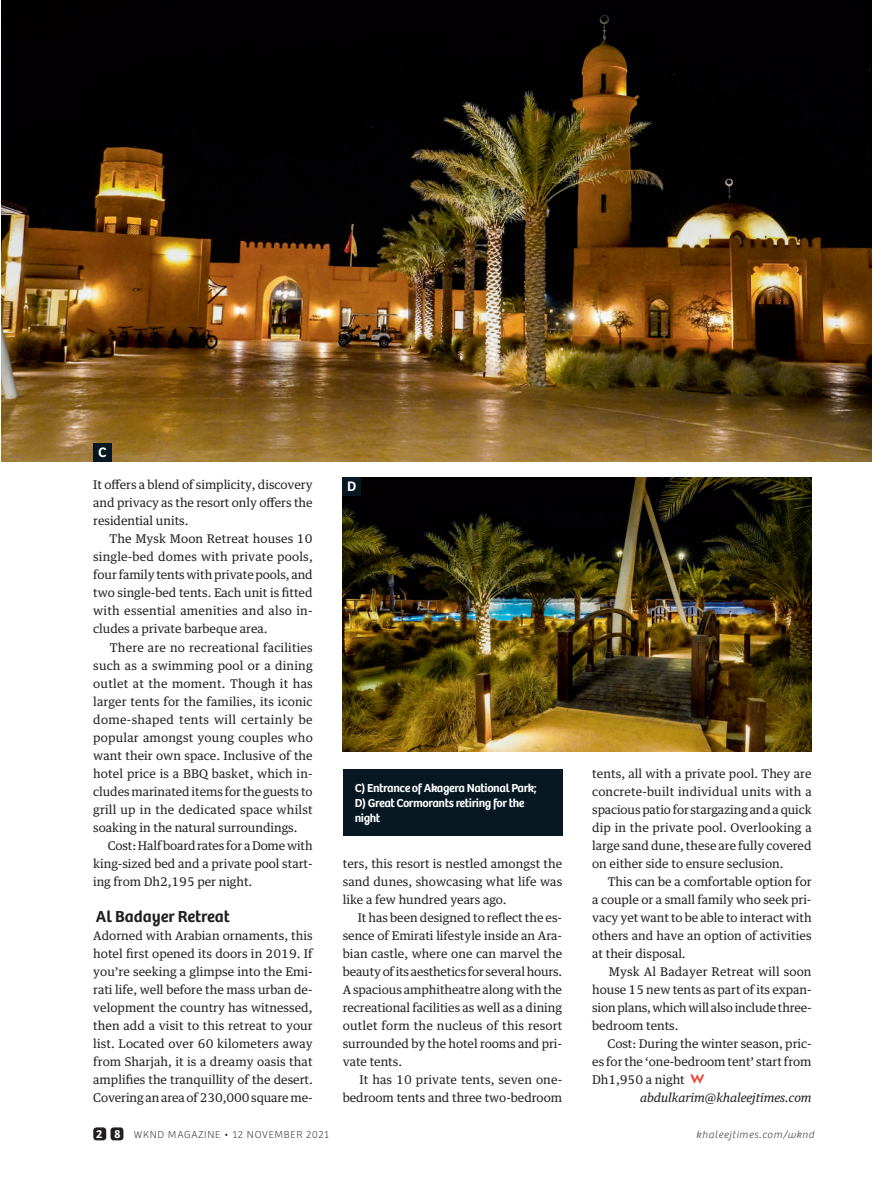
<style>
.page{position:relative;width:893px;height:1191px;background:#fff}
.page>*{position:absolute;margin:0;border:0;box-sizing:border-box;transform-origin:0 0}
.t1{font:600 16.5px "Bree";letter-spacing:-.005em;color:#231f20}
.t2{font:600 14.25px "Bree";color:#fff}
.t3{font:12px/18px "Guardian Text Egyp";letter-spacing:-.005em;color:#231f20;text-align:justify}
.t4{font:600 12px/15px "Bree";letter-spacing:-.035em;color:#fff}
.t5{font:italic 12px "Guardian Text Egyp";letter-spacing:-.005em;color:#231f20}
.t6{font:100 10.5px "Bree";letter-spacing:.07em;color:#231f20}
.t7{font:italic 100 10.5px "Bree";letter-spacing:.07em;color:#231f20}
.s1{font-weight:600;font-size:12px;color:#fff}
</style>
<div class="page">
<div style="left:93px;top:1127px;width:13px;height:13px;background:#231f20;border-radius:3px"></div>
<div style="left:111px;top:1127px;width:12px;height:13px;background:#231f20;border-radius:3px"></div>
<svg style="left:690px;top:1074px;width:14px;height:9px"></svg>
<img style="left:1px;top:0;width:871px;height:461px">
<img style="left:343px;top:477px;width:469px;height:274px">
<div style="left:343px;top:769px;width:219px;height:66px;background:#071822"></div>
<div style="left:93px;top:443px;width:18px;height:18px;background:#071822"></div>
<div style="left:343px;top:477px;width:18px;height:18px;background:#071822"></div>
<p class="t2" style="left:98px;top:444px;width:9px">C</p>
<p class="t3" style="left:93px;top:475px;width:221px">It offers a blend of simplicity, discovery and privacy as the resort only offers the residential units.</p>
<p class="t3" style="left:93px;top:529px;width:221px;text-indent:16px">The Mysk Moon Retreat houses 10 single-bed domes with private pools, four family tents with private pools, and two single-bed tents. Each unit is fitted with essential amenities and also in&shy;cludes a private barbeque area.</p>
<p class="t3" style="left:93px;top:637px;width:221px;text-indent:17px">There are no recreational facilities such as a swimming pool or a dining outlet at the moment. Though it has larger tents for the families, its iconic dome-shaped tents will certainly be popular amongst young couples who want their own space. Inclusive of the hotel price is a BBQ basket, which in&shy;cludes marinated items for the guests to grill up in the dedicated space whilst soaking in the natural surroundings.</p>
<p class="t3" style="left:93px;top:835px;width:221px;text-indent:15px">Cost: Half board rates for a Dome with king-sized bed and a private pool start&shy;ing from Dh2,195 per night.</p>
<h1 class="t1" style="left:96px;top:906px;width:135px">Al Badayer Retreat</h1>
<p class="t3" style="left:93px;top:925px;width:221px">Adorned with Arabian ornaments, this hotel first opened its doors in 2019. If you’re seeking a glimpse into the Emi&shy;rati life, well before the mass urban de&shy;velopment the country has witnessed, then add a visit to this retreat to your list. Located over 60 kilometers away from Sharjah, it is a dreamy oasis that amplifies the tranquillity of the desert.<br>Covering an area of 230,000 square me-</p>
<p class="t2" style="left:347px;top:478px;width:9px">D</p>
<p class="t4" style="left:355px;top:780px;width:183px">C) Entrance of Akagera National Park;<br>D) Great Cormorants retiring for the night</p>
<p class="t3" style="left:343px;top:853px;width:221px">ters, this resort is nestled amongst the sand dunes, showcasing what life was like a few hundred years ago.</p>
<p class="t3" style="left:343px;top:907px;width:221px;text-indent:15px">It has been designed to reflect the es&shy;sence of Emirati lifestyle inside an Ara&shy;bian castle, where one can marvel the beauty of its aesthetics for several hours.<br>A spacious amphitheatre along with the recreational facilities as well as a dining outlet form the nucleus of this resort surrounded by the hotel rooms and pri&shy;vate tents.</p>
<p class="t3" style="left:343px;top:1069px;width:221px;text-align:right">It has 10 private tents, seven one&shy;bedroom tents and three two-bedroom</p>
<p class="t3" style="left:592px;top:763px;width:221px">tents, all with a private pool. They are concrete-built individual units with a spacious patio for stargazing and a quick dip in the private pool. Overlooking a large sand dune, these are fully covered on either side to ensure seclusion.</p>
<p class="t3" style="left:592px;top:871px;width:221px;text-indent:16px">This can be a comfortable option for a couple or a small family who seek pri&shy;vacy yet want to be able to interact with others and have an option of activities at their disposal.</p>
<p class="t3" style="left:592px;top:961px;width:221px;text-indent:17px">Mysk Al Badayer Retreat will soon house 15 new tents as part of its expan&shy;sion plans, which will also include three&shy;bedroom tents.</p>
<p class="t3" style="left:592px;top:1033px;width:221px;text-indent:15px">Cost: During the winter season, pric&shy;es for the ‘one-bedroom tent’ start from Dh1,950 a night</p>
<p class="t5" style="left:640px;top:1087px;width:173px">abdulkarim@khaleejtimes.com</p>
<p class="t6" style="left:96px;top:1128px;width:234px"><span class="s1">2 8</span> WKND MAGAZIN E • 12 NOVEMBER 2021</p>
<p class="t7" style="left:696px;top:1128px;width:119px">khaleejtimes.com/wknd</p>
</div>
